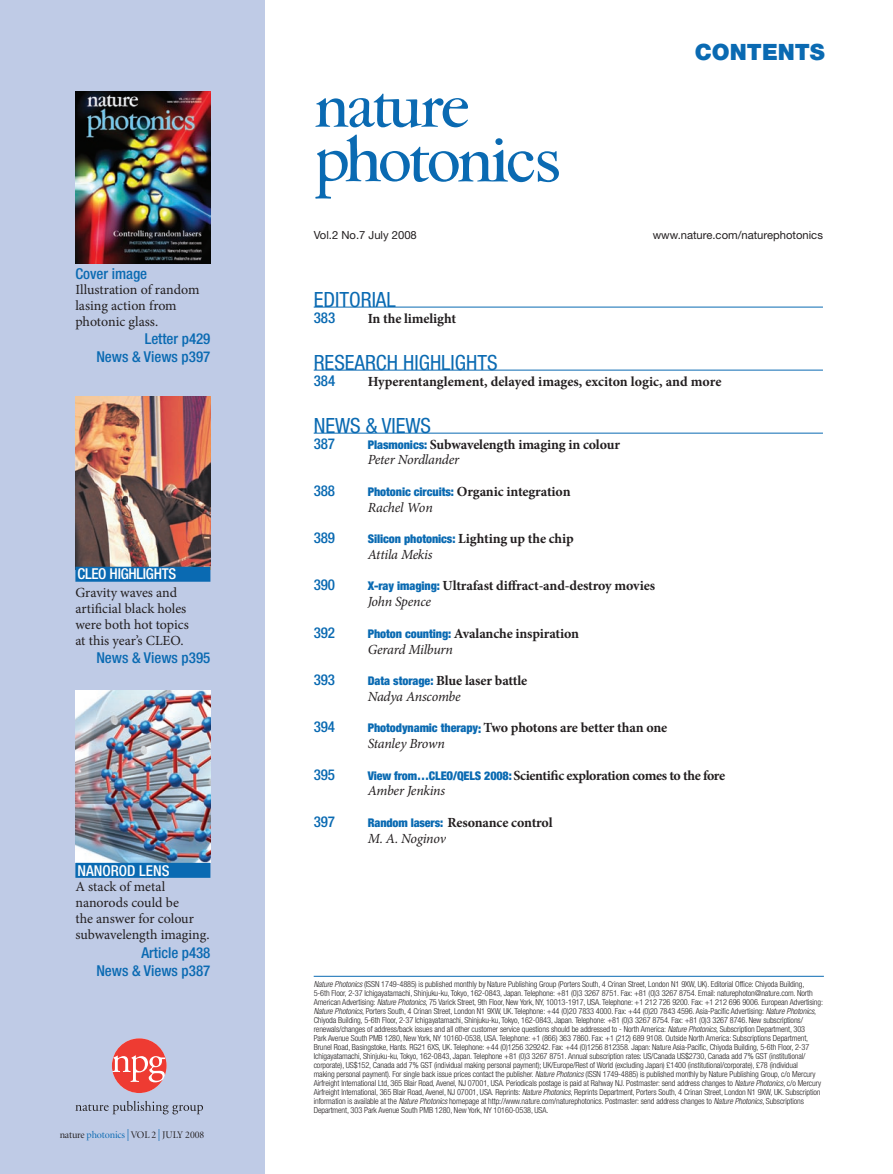
<style>
.page{position:relative;width:893px;height:1174px;background:#fff}
.page>*{position:absolute;margin:0;border:0;box-sizing:border-box;transform-origin:0 0}
.t1{font:900 22.5px "Helvetica Neue";color:#0a6ab2}
.t2{font:condensed 21px "Helvetica Neue";color:#0a6ab2}
.t3{font:500 condensed 15px/18px "Helvetica Neue";color:#0a6ab2;text-align:right}
.t4{font:500 condensed 15px "Helvetica Neue";letter-spacing:-.02em;color:#fff}
.t5{font:500 condensed 15px "Helvetica Neue";color:#fff}
.t6{font:700 13.95px/15.8px "Minion Pro";letter-spacing:-.01em;color:#231f20}
.t7{font:13.95px/15.8px "Minion Pro";letter-spacing:-.005em;color:#231f20}
.t8{font:700 13.95px/15.8px "Minion Pro";letter-spacing:-.03em;color:#231f20}
.t9{font:italic 13.95px "Minion Pro";letter-spacing:-.02em;color:#231f20}
.t10{font:900 condensed 12px "Helvetica Neue";letter-spacing:-.005em;color:#0a6ab2}
.t11{font:11.25px "Helvetica Neue";color:#231f20}
.t12{font:10.2px "Minion Display";letter-spacing:-.01em;color:#231f20}
.t13{font:300 condensed 8.25px/9px "Helvetica Neue";letter-spacing:-.01em;color:#231f20}
.s1{color:#0a6ab2}
.s2{font-family:"Minion";font-weight:700;font-size:12px;color:#0a6ab2}
.s3{font-family:"Helvetica Neue";font-weight:900;font-stretch:condensed;font-size:12px;color:#0a6ab2}
.s4{font-weight:400;font-style:italic}
.s5{font-family:"Minion Pro";font-weight:700;font-stretch:normal;font-size:13.95px;color:#231f20}
.s6{font-style:italic}
</style>
<div class="page">
<div style="left:0;top:0;width:265px;height:1174px;background:#bfcbe6"></div>
<svg style="left:75px;top:1101px;width:128px;height:13px"></svg>
<svg style="left:112px;top:1038px;width:55px;height:55px"></svg>
<svg style="left:315px;top:94px;width:153px;height:34px"></svg>
<svg style="left:315px;top:134px;width:244px;height:65px"></svg>
<hr style="left:314px;top:307px;width:509px;height:1px;background:#0a6ab2">
<hr style="left:314px;top:370px;width:509px;height:1px;background:#0a6ab2">
<hr style="left:314px;top:433px;width:509px;height:1px;background:#0a6ab2">
<img style="left:76px;top:91px;width:134px;height:173px">
<img style="left:76px;top:396px;width:135px;height:173px">
<img style="left:75px;top:690px;width:135px;height:172px">
<div style="left:75px;top:567px;width:135px;height:15px;background:#0a6ab2"></div>
<div style="left:75px;top:862px;width:135px;height:15px;background:#0a6ab2"></div>
<hr style="left:314px;top:976px;width:510px;height:1px;background:#0a6ab2">
<h3 class="t3" style="left:75px;top:264px;width:73px">Cover image</h3>
<h3 class="t7" style="left:75px;top:282px;width:126px">Illustration of random lasing action from photonic glass.</h3>
<h3 class="t3" style="left:96px;top:329px;width:116px">Letter p429<br>News &amp; Views p397</h3>
<h3 class="t4" style="left:78px;top:565px;width:100px">CLEO HIGHLIGHTS</h3>
<h3 class="t7" style="left:75px;top:585px;width:115px">Gravity waves and artificial black holes were both hot topics at this year’s CLEO.</h3>
<h3 class="t3" style="left:96px;top:648px;width:116px">News &amp; Views p395</h3>
<h3 class="t5" style="left:78px;top:861px;width:93px">NANOROD LENS</h3>
<h3 class="t7" style="left:75px;top:879px;width:136px">A stack of metal nanorods could be<br>the answer for colour subwavelength imaging.</h3>
<h3 class="t3" style="left:96px;top:943px;width:116px">Article p438<br>News &amp; Views p387</h3>
<p class="t12" style="left:60px;top:1130px;width:146px">nature <span class="s1">photonics</span> <span class="s2">|</span> vol 2 <span class="s2">|</span> JULY 2008</p>
<h1 class="t1" style="left:695px;top:38px;width:132px">CONTENTS</h1>
<h3 class="t11" style="left:314px;top:228px;width:105px">Vol.2 No.7 July 2008</h3>
<h3 class="t11" style="left:653px;top:228px;width:172px">www.nature.com/naturephotonics</h3>
<h2 class="t2" style="left:314px;top:287px;width:84px">EDITORIAL</h2>
<h3 class="t3" style="left:314px;top:308px;width:23px">383</h3>
<h3 class="t6" style="left:368px;top:310px;width:90px">In the limelight</h3>
<h2 class="t2" style="left:314px;top:350px;width:185px">RESEARCH HIGHLIGHTS</h2>
<h3 class="t3" style="left:314px;top:371px;width:23px">384</h3>
<h3 class="t6" style="left:368px;top:373px;width:355px">Hyperentanglement, delayed images, exciton logic, and more</h3>
<h2 class="t2" style="left:314px;top:413px;width:106px">NEWS &amp; VIEWS</h2>
<h3 class="t3" style="left:314px;top:434px;width:23px">387</h3>
<h3 class="t6" style="left:368px;top:436px;width:254px"><span class="s3">Plasmonics:</span> Subwavelength imaging in colour<br><span class="s4">Peter Nordlander</span></h3>
<h3 class="t3" style="left:314px;top:481px;width:23px">388</h3>
<h3 class="t6" style="left:368px;top:483px;width:204px"><span class="s3">Photonic circuits:</span> Organic integration<br><span class="s4">Rachel Won</span></h3>
<h3 class="t3" style="left:314px;top:528px;width:23px">389</h3>
<h3 class="t10" style="left:368px;top:531px;width:207px">Silicon photonics: <span class="s5">Lighting up the chip</span></h3>
<h3 class="t9" style="left:368px;top:545px;width:66px">Attila Mekis</h3>
<h3 class="t3" style="left:314px;top:576px;width:23px">390</h3>
<h3 class="t6" style="left:368px;top:578px;width:289px"><span class="s3">X-ray imaging:</span> Ultrafast diffract-and-destroy movies<br><span class="s4">John Spence</span></h3>
<h3 class="t3" style="left:314px;top:623px;width:23px">392</h3>
<h3 class="t6" style="left:368px;top:625px;width:213px"><span class="s3">Photon counting:</span> Avalanche inspiration<br><span class="s4">Gerard Milburn</span></h3>
<h3 class="t3" style="left:314px;top:670px;width:23px">393</h3>
<h3 class="t6" style="left:368px;top:672px;width:161px"><span class="s3">Data storage:</span> Blue laser battle<br><span class="s4">Nadya Anscombe</span></h3>
<h3 class="t3" style="left:314px;top:717px;width:23px">394</h3>
<h3 class="t6" style="left:368px;top:719px;width:301px"><span class="s3">Photodynamic therapy:</span> Two photons are better than one<br><span class="s4">Stanley Brown</span></h3>
<h3 class="t3" style="left:314px;top:765px;width:23px">395</h3>
<h3 class="t8" style="left:368px;top:767px;width:359px"><span class="s3">View from…CLEO/QELS 2008:</span> Scientific exploration comes to the fore<br><span class="s4">Amber Jenkins</span></h3>
<h3 class="t3" style="left:314px;top:812px;width:23px">397</h3>
<h3 class="t6" style="left:368px;top:814px;width:186px"><span class="s3">Random lasers:</span> Resonance control<br><span class="s4">M. A. Noginov</span></h3>
<p class="t13" style="left:314px;top:979px;width:511px"><span class="s6">Nature Photonics</span> (ISSN 1749-4885) is published monthly by Nature Publishing Group (Porters South, 4 Crinan Street, London N1 9XW, UK). Editorial Office: Chiyoda Building,<br>5-6th Floor, 2-37 Ichigayatamachi, Shinjuku-ku, Tokyo, 162-0843, Japan. Telephone: +81 (0)3 3267 8751. Fax: +81 (0)3 3267 8754. Email: naturephoton@nature.com. North American Advertising: <span class="s6">Nature Photonics</span>, 75 Varick Street, 9th Floor, New York, NY, 10013-1917, USA. Telephone: +1 212 726 9200. Fax: +1 212 696 9006. European Advertising:<br><span class="s6">Nature Photonics</span>, Porters South, 4 Crinan Street, London N1 9XW, UK. Telephone: +44 (0)20 7833 4000. Fax: +44 (0)20 7843 4596. Asia-Pacific Advertising: <span class="s6">Nature Photonics</span>, Chiyoda Building, 5-6th Floor, 2-37 Ichigayatamachi, Shinjuku-ku, Tokyo, 162-0843, Japan. Telephone: +81 (0)3 3267 8754. Fax: +81 (0)3 3267 8746. New subscriptions/ renewals/changes of address/back issues and all other customer service questions should be addressed to - North America: <span class="s6">Nature Photonics</span>, Subscription Department, 303<br>Park Avenue South PMB 1280, New York, NY 10160-0538, USA. Telephone: +1 (866) 363 7860. Fax: +1 (212) 689 9108. Outside North America: Subscriptions Department, Brunel Road, Basingstoke, Hants. RG21 6XS, UK. Telephone: +44 (0)1256 329242. Fax: +44 (0)1256 812358. Japan: Nature Asia-Pacific, Chiyoda Building, 5-6th Floor, 2-37<br>Ichigayatamachi, Shinjuku-ku, Tokyo, 162-0843, Japan. Telephone +81 (0)3 3267 8751. Annual subscription rates: US/Canada US$2730, Canada add 7% GST (institutional/ corporate), US$152, Canada add 7% GST (individual making personal payment); UK/Europe/Rest of World (excluding Japan) £1400 (institutional/corporate), £78 (individual<br>making personal payment). For single back issue prices contact the publisher. <span class="s6">Nature Photonics</span> (ISSN 1749-4885) is published monthly by Nature Publishing Group, c/o Mercury Airfreight International Ltd, 365 Blair Road, Avenel, NJ 07001, USA. Periodicals postage is paid at Rahway NJ. Postmaster: send address changes to <span class="s6">Nature Photonics</span>, c/o Mercury Airfreight International, 365 Blair Road, Avenel, NJ 07001, USA. Reprints: <span class="s6">Nature Photonics</span>, Reprints Department, Porters South, 4 Crinan Street, London N1 9XW, UK. Subscription information is available at the <span class="s6">Nature Photonics</span> homepage at http://www.nature.com/naturephotonics. Postmaster: send address changes to <span class="s6">Nature Photonics</span>, Subscriptions Department, 303 Park Avenue South PMB 1280, New York, NY 10160-0538, USA.</p>
</div>
